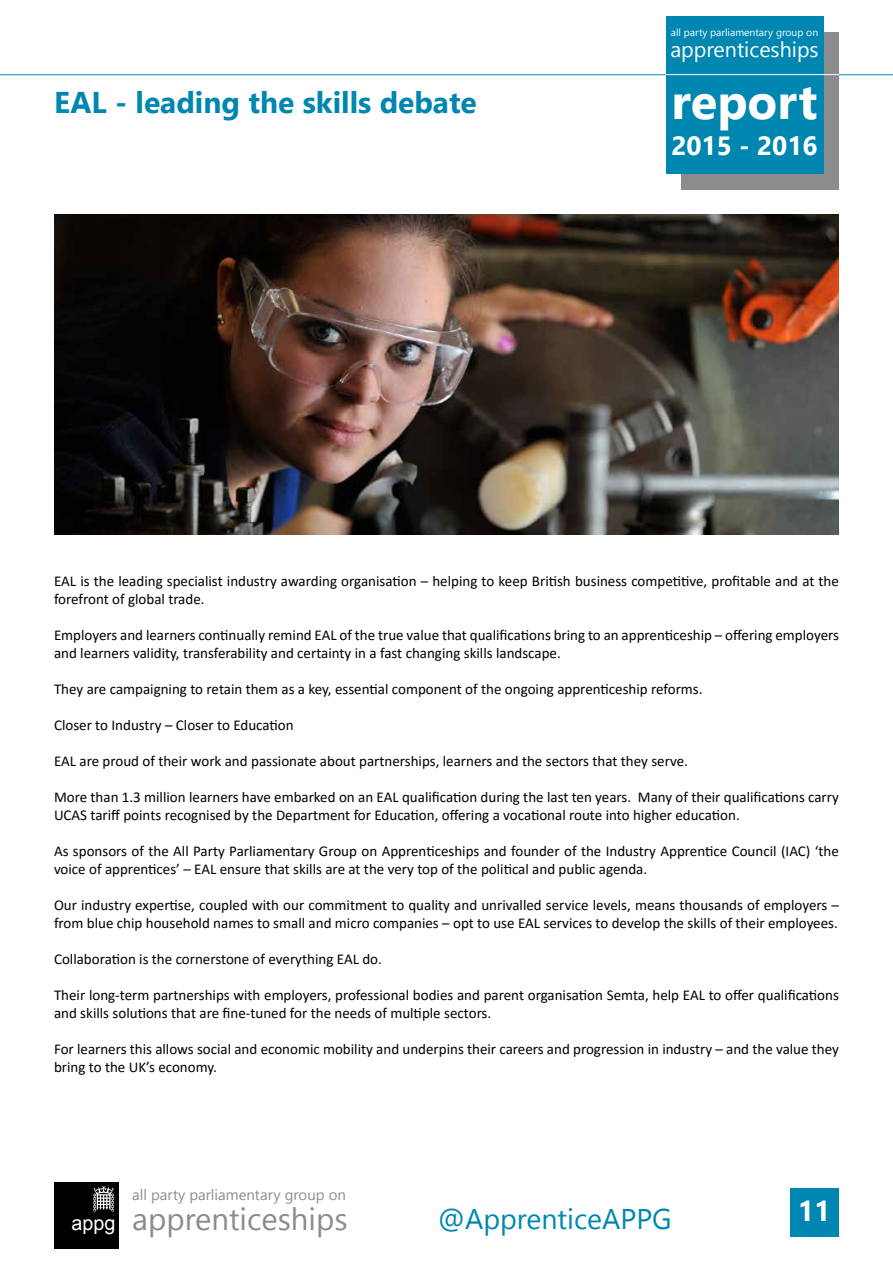
<style>
.page{position:relative;width:893px;height:1263px;background:#fff}
.page>*{position:absolute;margin:0;border:0;box-sizing:border-box;transform-origin:0 0}
.t1{font:700 48.9px "Gadugi";color:#fff}
.t2{font:31.05px "Gadugi";color:#8a8c8e}
.t3{font:700 30px "Gadugi";color:#0087b1}
.t4{font:28.5px "Gadugi";color:#0087b1}
.t5{font:700 28.5px "Gadugi";color:#fff}
.t6{font:700 26.4px "Gadugi";color:#fff}
.t7{font:21.45px "Gadugi";color:#fff}
.t8{font:15px/18px "Calibri";color:#000}
.t9{font:15px "Gadugi";color:#8a8c8e}
.t10{font:10.35px "Gadugi";color:#fff}
.s1{font-family:"Arial";font-size:19.8px;color:#fff}
</style>
<div class="page">
<hr style="left:0;top:74px;width:893px;height:1px;background:#0087b1">
<div style="left:681px;top:32px;width:158px;height:158px;background:#8a8c8e"></div>
<div style="left:665px;top:16px;width:158px;height:158px;background:#0087b1"></div>
<hr style="left:665px;top:74px;width:174px;height:1px;background:#fff">
<div style="left:54px;top:1182px;width:65px;height:67px;background:#000"></div>
<svg style="left:93px;top:1186px;width:21px;height:25px"></svg>
<div style="left:790px;top:1189px;width:48px;height:48px;background:#0087b1"></div>
<img style="left:54px;top:215px;width:785px;height:319px">
<h3 class="t3" style="left:54px;top:84px;width:424px">EAL - leading the skills debate</h3>
<p class="t10" style="left:671px;top:26px;width:149px">all party parliamentary group on</p>
<h3 class="t7" style="left:670px;top:36px;width:150px">apprenticeships</h3>
<h1 class="t1" style="left:672px;top:72px;width:147px">report</h1>
<h3 class="t6" style="left:671px;top:129px;width:148px">2015 - 2016</h3>
<p class="t8" style="left:54px;top:572px;width:786px">EAL is the leading specialist industry awarding organisation – helping to keep British business competitive, profitable and at the forefront of global trade.</p>
<p class="t8" style="left:54px;top:626px;width:786px">Employers and learners continually remind EAL of the true value that qualifications bring to an apprenticeship – offering employers and learners validity, transferability and certainty in a fast changing skills landscape.</p>
<p class="t8" style="left:54px;top:680px;width:650px">They are campaigning to retain them as a key, essential component of the ongoing apprenticeship reforms.</p>
<p class="t8" style="left:54px;top:716px;width:241px">Closer to Industry – Closer to Education</p>
<p class="t8" style="left:54px;top:752px;width:635px">EAL are proud of their work and passionate about partnerships, learners and the sectors that they serve.</p>
<p class="t8" style="left:54px;top:788px;width:786px">More than 1.3 million learners have embarked on an EAL qualification during the last ten years. Many of their qualifications carry<br>UCAS tariff points recognised by the Department for Education, offering a vocational route into higher education.</p>
<p class="t8" style="left:54px;top:842px;width:786px">As sponsors of the All Party Parliamentary Group on Apprenticeships and founder of the Industry Apprentice Council (IAC) ‘the voice of apprentices’ – EAL ensure that skills are at the very top of the political and public agenda.</p>
<p class="t8" style="left:54px;top:896px;width:786px">Our industry expertise, coupled with our commitment to quality and unrivalled service levels, means thousands of employers – from blue chip household names to small and micro companies – opt to use EAL services to develop the skills of their employees.</p>
<p class="t8" style="left:54px;top:950px;width:329px">Collaboration is the cornerstone of everything EAL do.</p>
<p class="t8" style="left:54px;top:986px;width:786px">Their long-term partnerships with employers, professional bodies and parent organisation Semta, help EAL to offer qualifications and skills solutions that are fine-tuned for the needs of multiple sectors.</p>
<p class="t8" style="left:54px;top:1040px;width:786px">For learners this allows social and economic mobility and underpins their careers and progression in industry – and the value they bring to the UK’s economy.</p>
<p class="t9" style="left:132px;top:1185px;width:215px">all party parliamentary group on</p>
<h2 class="t2" style="left:72px;top:1200px;width:278px"><span class="s1">appg</span> apprenticeships</h2>
<h3 class="t5" style="left:798px;top:1194px;width:34px">11</h3>
<h3 class="t4" style="left:438px;top:1202px;width:236px">@ApprenticeAPPG</h3>
</div>
